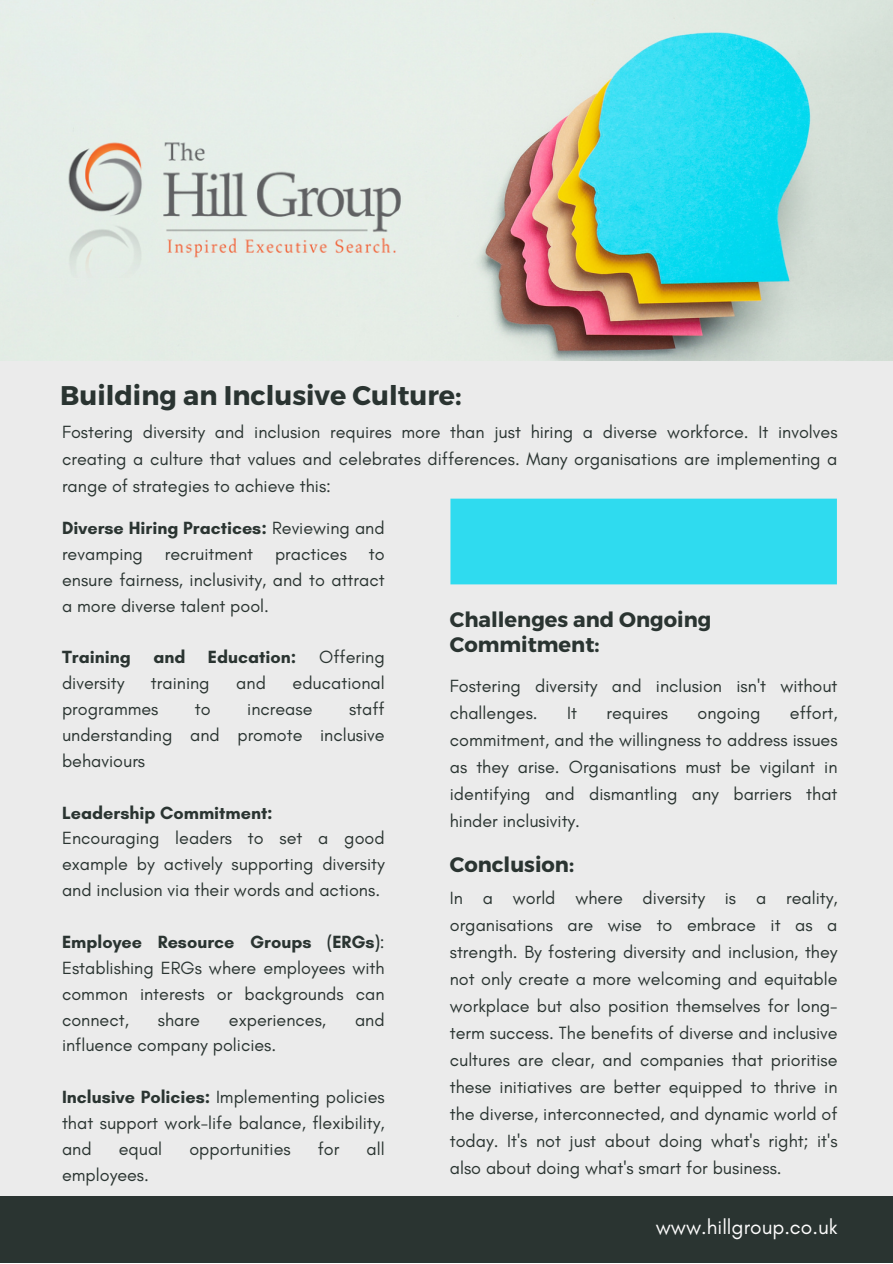
<style>
.page{position:relative;width:893px;height:1264px;background:#fff}
.page>*{position:absolute;margin:0;border:0;box-sizing:border-box;transform-origin:0 0}
.t1{font:700 27px "Montserrat";color:#2a3431}
.t2{font:700 21px/25.8px "Montserrat";color:#2a3431}
.t3{font:21px "Glacial Indifference";color:#fefdfd}
.t4{font:18px/27px "Glacial Indifference";color:#2a3431;text-align:justify}
.t5{font:700 18px "Glacial Indifference";color:#2a3431}
.s1{font-weight:700}
</style>
<div class="page">
<div style="left:0;top:0;width:892px;height:1262px;background:#ebebeb"></div>
<div style="left:0;top:1196px;width:892px;height:66px;background:#2a3431"></div>
<img style="left:4px;top:0;width:888px;height:361px">
<img style="left:60px;top:125px;width:364px;height:152px">
<div style="left:450px;top:498px;width:386px;height:86px;background:#2fdbef"></div>
<p class="t1" style="left:60px;top:378px;width:403px">Building an Inclusive Culture:</p>
<p class="t4" style="left:62px;top:418px;width:777px">Fostering diversity and inclusion requires more than just hiring a diverse workforce. It involves creating a culture that values and celebrates differences. Many organisations are implementing a range of strategies to achieve this:</p>
<p class="t4" style="left:62px;top:515px;width:324px;line-height:25.8px"><span class="s1">Diverse Hiring Practices:</span> Reviewing and revamping recruitment practices to ensure fairness, inclusivity, and to attract a more diverse talent pool.</p>
<p class="t5" style="left:62px;top:646px;width:236px">Training and Education:</p>
<p class="t4" style="left:319px;top:643px;width:67px">Offering</p>
<p class="t4" style="left:62px;top:669px;width:64px">diversity</p>
<p class="t4" style="left:151px;top:669px;width:60px">training</p>
<p class="t4" style="left:236px;top:669px;width:31px">and</p>
<p class="t4" style="left:292px;top:669px;width:94px">educational</p>
<p class="t4" style="left:62px;top:695px;width:98px">programmes</p>
<p class="t4" style="left:195px;top:695px;width:17px">to</p>
<p class="t4" style="left:247px;top:695px;width:67px">increase</p>
<p class="t2" style="left:450px;top:605px;width:263px">Challenges and Ongoing<br>Commitment:</p>
<p class="t4" style="left:450px;top:672px;width:389px">Fostering diversity and inclusion isn't without challenges.</p>
<p class="t4" style="left:62px;top:696px;width:324px;line-height:25.8px;text-indent:287px">staff understanding and promote inclusive behaviours</p>
<p class="t5" style="left:62px;top:801px;width:212px">Leadership Commitment:</p>
<p class="t4" style="left:62px;top:825px;width:324px;line-height:25.8px">Encouraging leaders to set a good example by actively supporting diversity and inclusion via their words and actions.</p>
<p class="t4" style="left:62px;top:928px;width:324px;line-height:25.8px"><span class="s1">Employee Resource Groups (ERGs)</span>:<br>Establishing ERGs where employees with common interests or backgrounds can connect,</p>
<p class="t4" style="left:450px;top:699px;width:389px;text-indent:340px">effort, commitment, and the willingness to address issues as they arise. Organisations must be vigilant in identifying and dismantling any barriers that hinder inclusivity.</p>
<p class="t4" style="left:567px;top:699px;width:11px">It</p>
<p class="t4" style="left:606px;top:699px;width:63px">requires</p>
<p class="t4" style="left:697px;top:699px;width:64px">ongoing</p>
<p class="t2" style="left:450px;top:850px;width:126px">Conclusion:</p>
<p class="t4" style="left:450px;top:883px;width:389px">In a world where diversity is a reality, organisations are wise to embrace it as a strength. By fostering diversity and inclusion, they not only create a more welcoming and equitable workplace but also position themselves for long&shy;term success. The benefits of diverse and inclusive cultures are clear, and companies that prioritise these initiatives are better equipped to thrive in the diverse, interconnected, and dynamic world of today. It's not just about doing what's right; it's also about doing what's smart for business.</p>
<p class="t3" style="left:655px;top:1213px;width:183px">www.hillgroup.co.uk</p>
<p class="t4" style="left:158px;top:1005px;width:44px">share</p>
<p class="t4" style="left:229px;top:1005px;width:99px">experiences,</p>
<p class="t4" style="left:355px;top:1005px;width:31px">and</p>
<p class="t4" style="left:62px;top:1031px;width:216px">influence company policies.</p>
<p class="t4" style="left:62px;top:1083px;width:324px;line-height:25.8px"><span class="s1">Inclusive Policies:</span> Implementing policies that support work-life balance, flexibility, and</p>
<p class="t4" style="left:119px;top:1134px;width:45px">equal</p>
<p class="t4" style="left:189px;top:1134px;width:103px">opportunities</p>
<p class="t4" style="left:318px;top:1134px;width:23px">for</p>
<p class="t4" style="left:366px;top:1134px;width:20px">all</p>
<p class="t4" style="left:62px;top:1160px;width:88px">employees.</p>
</div>
